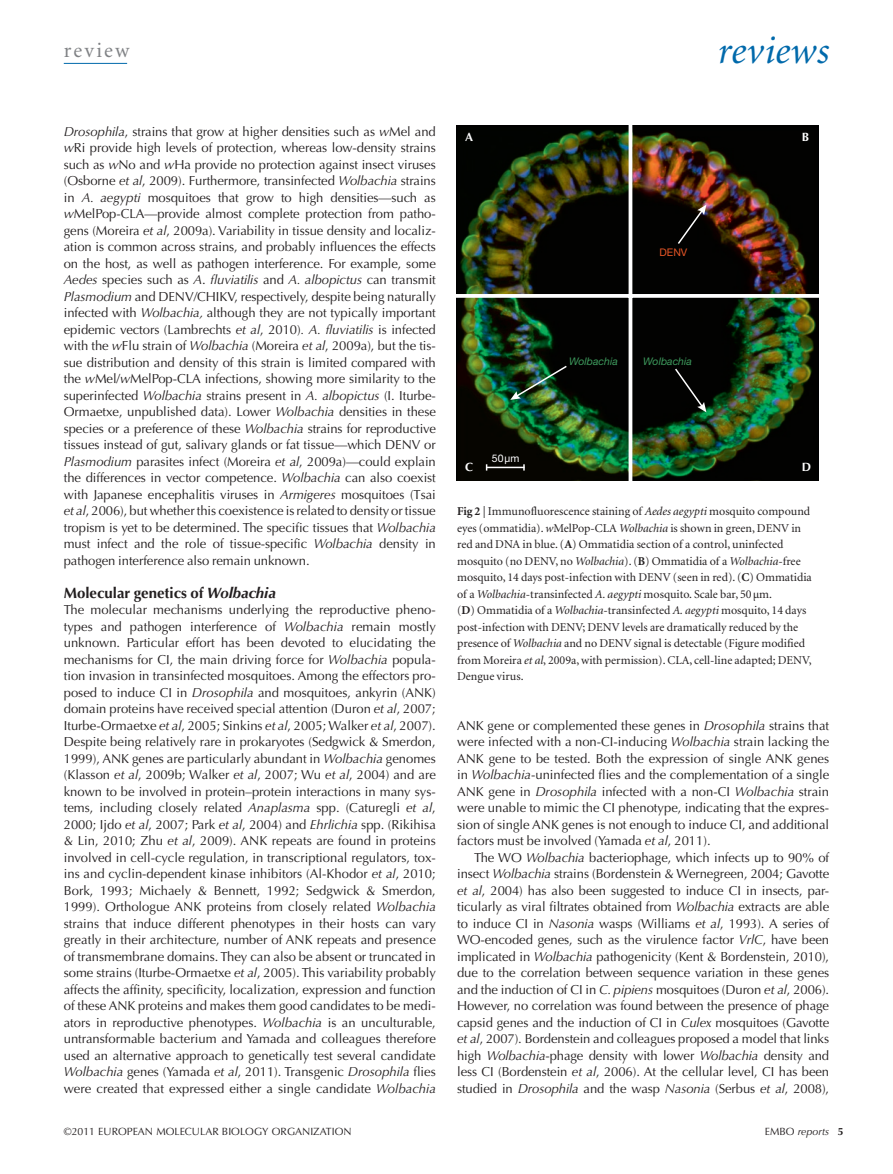
<style>
.page{position:relative;width:893px;height:1174px;background:#fff}
.page>*{position:absolute;margin:0;border:0;box-sizing:border-box;transform-origin:0 0}
.t1{font:italic 39px "Minion";letter-spacing:.01em;color:#0069ab}
.t2{font:21px "Minion";letter-spacing:.1em;color:#808285}
.Crosshead{font:700 15px "Optima";color:#231f20}
.Body_indent{font:13.05px/16.5px "Optima";letter-spacing:-.005em;color:#231f20;text-align:justify}
.Body{font:13.05px/16.5px "Optima";color:#231f20;text-align:justify}
.Figure_caption{font:12px/16.5px "Minion";color:#231f20}
.t3{font:700 12px "Optima LT Std";color:#fff}
.t4{font:10.5px "Optima";color:#231f20}
.t5{font:italic 10.5px "Helvetica Neue LT Std";color:#3d995c}
.t6{font:italic 10.5px "Optima";color:#231f20}
.t7{font:10.5px "Helvetica Neue LT Std";color:#e55526}
.t8{font:10.5px "Helvetica Neue LT Std";color:#fff}
.s1{font-style:italic}
.s2{font-weight:700}
.s3{font-family:"Minion Pro"}
.s4{font-style:normal}
.s5{font-weight:700;font-style:normal}
</style>
<div class="page">
<hr style="left:64px;top:63px;width:63px;height:1px;background:#0069ab">
<img style="left:457px;top:126px;width:361px;height:354px">
<hr style="left:629px;top:122px;width:3px;height:363px;background:#fff">
<svg style="left:456px;top:294px;width:363px;height:4px"></svg>
<svg style="left:676px;top:205px;width:30px;height:41px"></svg>
<svg style="left:673px;top:367px;width:33px;height:45px"></svg>
<img style="left:510px;top:364px;width:58px;height:36px">
<hr style="left:486px;top:467px;width:38px;height:1px;background:#fff">
<h2 class="t2" style="left:64px;top:40px;width:67px">review</h2>
<h1 class="t1" style="left:718px;top:32px;width:113px">reviews</h1>
<p class="Body_indent" style="left:64px;top:123px;width:374px"><span class="s1">Drosophila</span>, strains that grow at higher densities such as <span class="s1">w</span>Mel and <span class="s1">w</span>Ri provide high levels of protection, whereas low-density strains such as <span class="s1">w</span>No and <span class="s1">w</span>Ha provide no protection against insect viruses (Osborne <span class="s1">et al</span>, 2009). Furthermore, transinfected <span class="s1">Wolbachia</span> strains in <span class="s1">A. aegypti</span> mosquitoes that grow to high densities—such as <span class="s1">w</span>MelPop-CLA—provide almost complete protection from patho&shy;gens (Moreira <span class="s1">et al</span>, 2009a). Variability in tissue density and localiz&shy;ation is common across strains, and probably influences the effects on the host, as well as pathogen interference. For example, some <span class="s1">Aedes</span> species such as <span class="s1">A</span>. <span class="s1">fluviatilis</span> and <span class="s1">A. albopictus</span> can transmit <span class="s1">Plasmodium</span> and DENV/CHI KV, respectively, despite being naturally infected with <span class="s1">Wolbachia,</span> although they are not typically important epidemic vectors (Lambrechts <span class="s1">et al</span>, 2010)<span class="s1">. A. fluviatilis</span> is infected with the <span class="s1">w</span>Flu strain of <span class="s1">Wolbachia</span> (Moreira <span class="s1">et al</span>, 2009a), but the tis&shy;sue distribution and density of this strain is limited compared with the <span class="s1">w</span>Mel/<span class="s1">w</span>MelPop-CLA</p>
<p class="Body_indent" style="left:64px;top:371px;width:374px;text-indent:141px">infections, showing more similarity to the superinfected <span class="s1">Wolbachia</span> strains present in <span class="s1">A. albopictus</span> (I . I turbe-Ormaetxe, unpublished data). Lower <span class="s1">Wolbachia</span> densities in these species or a preference of these <span class="s1">Wolbachia</span> strains for reproductive tissues instead of gut, salivary glands or fat tissue—which DENV or <span class="s1">Plasmodium</span> parasites infect (Moreira <span class="s1">et al</span>, 2009a)—could explain the differences in vector competence. <span class="s1">Wolbachia</span> can also coexist with Japanese encephalitis viruses in <span class="s1">Armigeres</span> mosquitoes (Tsai <span class="s1">et al</span>, 2006), but whether this coexistence is related to density or tissue tropism is yet to be determined. The specific tissues that <span class="s1">Wolbachia </span>must infect and the role of tissue-specific <span class="s1">Wolbachia</span> density in pathogen interference also remain unknown.</p>
<p class="Crosshead" style="left:64px;top:584px;width:214px">Molecular genetics of <span class="s1">Wolbachia</span></p>
<p class="Body" style="left:64px;top:602px;width:374px">The molecular mechanisms underlying the reproductive pheno&shy;types and pathogen interference of <span class="s1">Wolbachia</span> remain mostly unknown. Particular effort has been devoted to elucidating the mechanisms for CI, the main driving force for <span class="s1">Wolbachia</span> popula&shy;tion invasion in transinfected mosquitoes. Among the effectors pro&shy;posed to induce CI in <span class="s1">Drosophila</span> and mosquitoes, ankyrin (AN K) domain proteins have received special attention (Duron <span class="s1">et al</span>, 2007; Iturbe-Ormaetxe <span class="s1">et al</span>, 2005; Sinkins <span class="s1">et al</span>, 2005; Walker <span class="s1">et al</span>, 2007).<br>Despite being relatively rare in prokaryotes (Sedgwick &amp; Smerdon, 1999), AN K genes are particularly abundant in <span class="s1">Wolbachia</span> genomes (Klasson <span class="s1">et al</span>, 2009b; Walker <span class="s1">et al</span>, 2007; Wu <span class="s1">et al</span>, 2004) and are known to be involved in protein–protein interactions in many sys&shy;tems, including closely related <span class="s1">Anaplasma</span> spp. (Caturegli <span class="s1">et al</span>, 2000; Ijdo <span class="s1">et al</span>, 2007; Park <span class="s1">et al</span>, 2004) and <span class="s1">Ehrlichia</span> spp. (Rikihisa &amp; Lin, 2010; Zhu <span class="s1">et al</span>, 2009). AN K repeats are found in proteins involved in cell-cycle regulation, in transcriptional regulators, tox&shy;ins and cyclin-dependent kinase inhibitors (Al-Khodor <span class="s1">et al</span>, 2010; Bork, 1993; Michaely &amp; Bennett, 1992; Sedgwick &amp; Smerdon, 1999). Orthologue AN K proteins from closely related <span class="s1">Wolbachia </span>strains that induce different phenotypes in their hosts can vary greatly in their architecture, number of AN K repeats and presence of transmembrane domains. They can also be absent or truncated in some strains (Iturbe-Ormaetxe <span class="s1">et al</span>, 2005). This variability probably affects the affinity, specificity, localization, expression and function of these AN K proteins and makes them good candidates to be medi&shy;ators in reproductive phenotypes. <span class="s1">Wolbachia</span> is an unculturable, untransformable bacterium and Yamada and colleagues therefore used an alternative approach to genetically test several candidate <span class="s1">Wolbachia</span> genes (Yamada <span class="s1">et al</span>, 2011). Transgenic <span class="s1">Drosophila</span> flies were created that expressed either a single candidate <span class="s1">Wolbachia</span></p>
<p class="t3" style="left:465px;top:129px;width:10px">A</p>
<p class="t3" style="left:802px;top:129px;width:9px">B</p>
<p class="t7" style="left:660px;top:246px;width:29px">DENV</p>
<p class="t5" style="left:569px;top:354px;width:50px">Wolbachia</p>
<p class="t5" style="left:643px;top:354px;width:50px">Wolbachia</p>
<p class="t8" style="left:492px;top:452px;width:29px">50μm</p>
<p class="t3" style="left:465px;top:460px;width:10px">C</p>
<p class="t3" style="left:802px;top:460px;width:11px">D</p>
<p class="Figure_caption" style="left:457px;top:503px;width:356px"><span class="s2">Fig 2</span> | Immunofluorescence staining of <span class="s1">Aedes aegypti</span> mosquito compound eyes (ommatidia). <span class="s1">w</span>MelPop-CLA <span class="s1">Wolbachia</span> is shown in green, DENV in red and DNA in blue. (<span class="s2">A</span>) Ommatidia section of a control, uninfected mosquito (no DENV, no <span class="s1">Wolbachia</span>). (<span class="s2">B</span>) Ommatidia of a <span class="s1">Wolbachia</span>-free mosquito, 14 days post-infection with DENV (seen in red). (<span class="s2">C</span>) Ommatidia of a <span class="s1">Wolbachia</span>-transinfected <span class="s1">A. aegypti</span> mosquito. Scale bar, 50<span class="s3">μ</span>m.<br>(<span class="s2">D</span>) Ommatidia of a <span class="s1">Wolbachia</span>-transinfected <span class="s1">A. aegypti</span> mosquito, 14 days post-infection with DENV; DENV levels are dramatically reduced by the presence of <span class="s1">Wolbachia</span> and no DENV signal is detectable (Figure modified from Moreira <span class="s1">et al</span>, 2009a, with permission). CLA, cell-line adapted; DENV, Dengue virus.</p>
<p class="Body" style="left:457px;top:717px;width:374px">AN K gene or complemented these genes in <span class="s1">Drosophila</span> strains that were infected with a non-CI -inducing <span class="s1">Wolbachia</span> strain lacking the AN K gene to be tested. Both the expression of single AN K genes in <span class="s1">Wolbachia</span>-uninfected flies and the complementation of a single AN K gene in <span class="s1">Drosophila</span> infected with a non-CI <span class="s1">Wolbachia</span> strain were unable to mimic the CI phenotype, indicating that the expres&shy;sion of single AN K genes is not enough to induce CI, and additional factors must be involved (Yamada <span class="s1">et al</span>, 2011).</p>
<p class="Body_indent" style="left:457px;top:849px;width:374px;text-indent:17px">The WO <span class="s1">Wolbachia</span> bacteriophage, which infects up to 90% of insect <span class="s1">Wolbachia</span> strains (Bordenstein &amp; Wernegreen, 2004; Gavotte <span class="s1">et al</span>, 2004) has also been suggested to induce CI in insects, par&shy;ticularly as viral filtrates obtained from <span class="s1">Wolbachia</span> extracts are able to induce CI in <span class="s1">Nasonia</span> wasps (Williams <span class="s1">et al</span>, 1993). A series of WO‑encoded genes, such as the virulence factor <span class="s1">VrlC</span>, have been implicated in <span class="s1">Wolbachia</span> pathogenicity (Kent &amp; Bordenstein, 2010), due to the correlation between sequence variation in these genes and the induction of CI in <span class="s1">C. pipiens</span> mosquitoes (Duron <span class="s1">et al</span>, 2006).<br>However, no correlation was found between the presence of phage capsid genes and the induction of CI in <span class="s1">Culex</span> mosquitoes (Gavotte <span class="s1">et al</span>, 2007). Bordenstein and colleagues proposed a model that links high <span class="s1">Wolbachia</span>-phage density with lower <span class="s1">Wolbachia</span> density and less CI (Bordenstein <span class="s1">et al</span>, 2006). At the cellular level, CI has been studied in <span class="s1">Drosophila</span> and the wasp <span class="s1">Nasonia</span> (Serbus <span class="s1">et al</span>, 2008),</p>
<p class="t4" style="left:64px;top:1125px;width:289px">©2011 European Molecular Biology Organization</p>
<p class="t6" style="left:765px;top:1125px;width:80px"><span class="s4">EMBO</span> reports <span class="s5">5</span></p>
</div>
